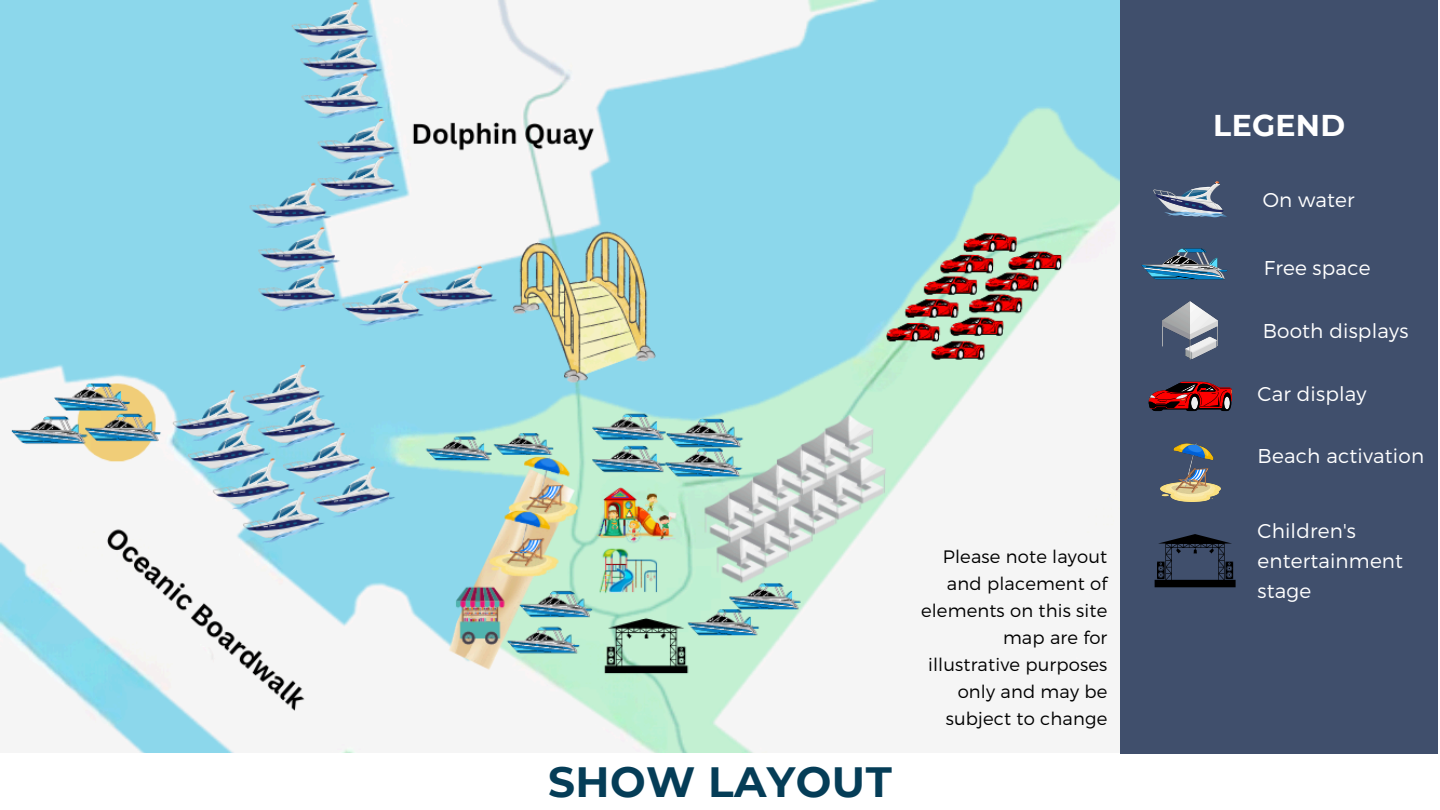
<style>
.page{position:relative;width:1440px;height:810px;background:#fff}
.page>*{position:absolute;margin:0;border:0;box-sizing:border-box;transform-origin:0 0}
.t1{font:700 42.3px "Montserrat";letter-spacing:.01em;color:#053d57}
.t2{font:700 30px "Montserrat";letter-spacing:.01em;color:#fff}
.t3{font:300 20px/30px "Montserrat";letter-spacing:.01em;color:#fff}
.t4{font:300 18px/27px "Montserrat";letter-spacing:.01em;color:#000;text-align:right}
</style>
<div class="page">
<img style="left:0;top:0;width:1120px;height:753px">
<div style="left:1120px;top:0;width:318px;height:753px;background:#404f6c"></div>
<img style="left:1163px;top:301px;width:55px;height:59px">
<svg style="left:1149px;top:382px;width:83px;height:29px"></svg>
<svg style="left:1155px;top:534px;width:81px;height:53px"></svg>
<svg style="left:1141px;top:249px;width:86px;height:30px"></svg>
<img style="left:1160px;top:444px;width:60px;height:57px">
<svg style="left:1153px;top:181px;width:74px;height:36px"></svg>
<p class="t1" style="left:548px;top:756px;width:345px">SHOW LAYOUT</p>
<p class="t4" style="left:921px;top:542px;width:188px">Please note layout and placement of elements on this site map are for illustrative purposes only and may be subject to change</p>
<h3 class="t2" style="left:1213px;top:107px;width:134px">LEGEND</h3>
<p class="t3" style="left:1263px;top:184px;width:94px">On water</p>
<h3 class="t3" style="left:1264px;top:252px;width:108px">Free space</h3>
<h3 class="t3" style="left:1263px;top:315px;width:147px">Booth displays</h3>
<h3 class="t3" style="left:1258px;top:377px;width:111px">Car display</h3>
<p class="t3" style="left:1258px;top:440px;width:168px">Beach activation</p>
<p class="t3" style="left:1257px;top:515px;width:147px">Children's entertainment stage</p>
</div>
